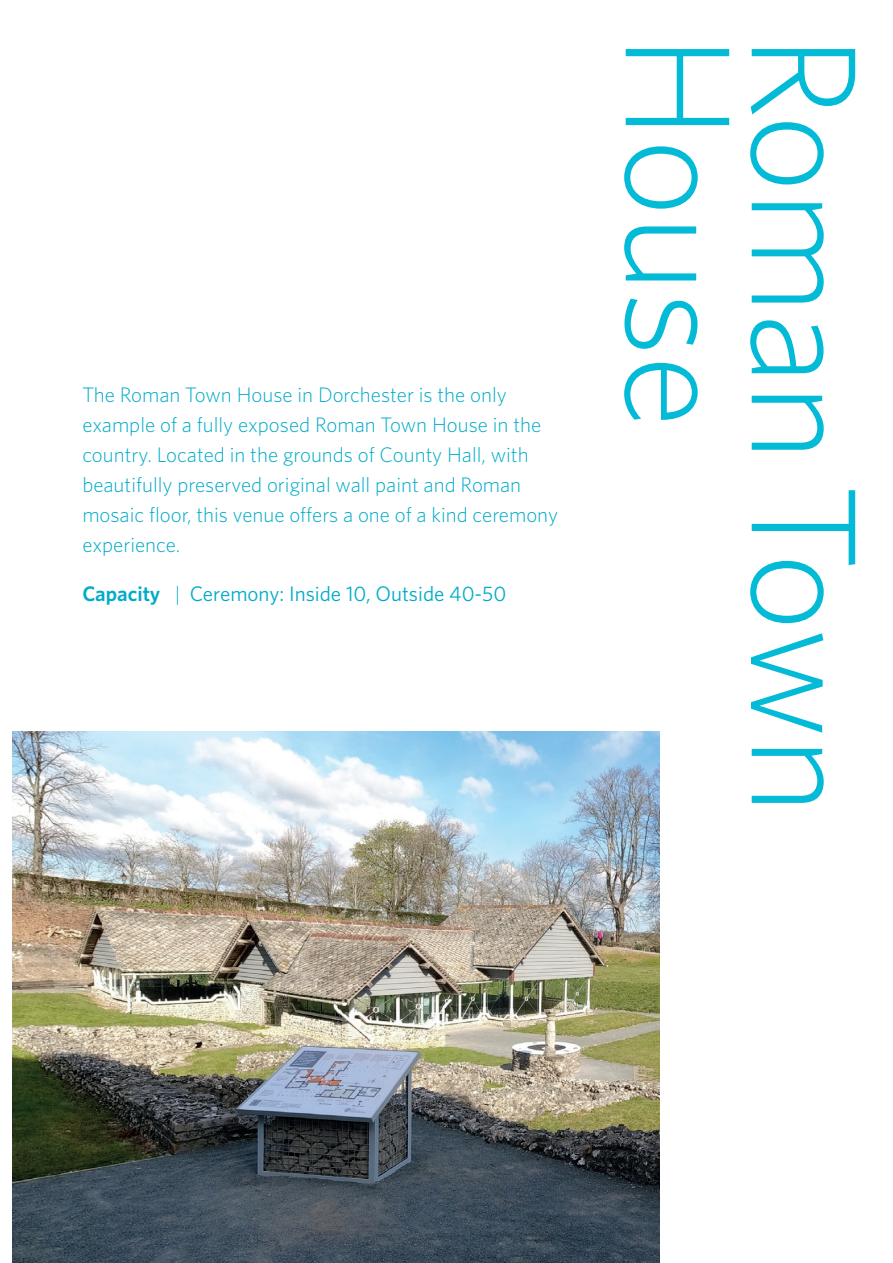
<style>
.page{position:relative;width:893px;height:1263px;background:#fff}
.page>*{position:absolute;margin:0;border:0;box-sizing:border-box;transform-origin:0 0}
.t1{font:300 150px "Whitney";letter-spacing:-.01em;color:#03bbd7}
.t2{font:300 21px/30px "Whitney";color:#00abc8}
.t3{font:21px "Whitney";color:#00abc8}
.s1{font-weight:600}
.s2{font-weight:300}
</style>
<div class="page">
<img style="left:13px;top:731px;width:646px;height:532px">
<p class="t2" style="left:82px;top:379px;width:477px">The Roman Town House in Dorchester is the only example of a fully exposed Roman Town House in the country. Located in the grounds of County Hall, with beautifully preserved original wall paint and Roman mosaic floor, this venue offers a one of a kind ceremony experience.</p>
<p class="t3" style="left:82px;top:580px;width:426px"><span class="s1">Capacity</span> <span class="s2">|</span> Ceremony: Inside 10, Outside 40-50</p>
<h1 class="t1" style="left:778px;top:34px;width:395px;rotate:90deg">House</h1>
<h1 class="t1" style="left:904px;top:34px;width:782px;rotate:90deg">Roman Town</h1>
</div>
